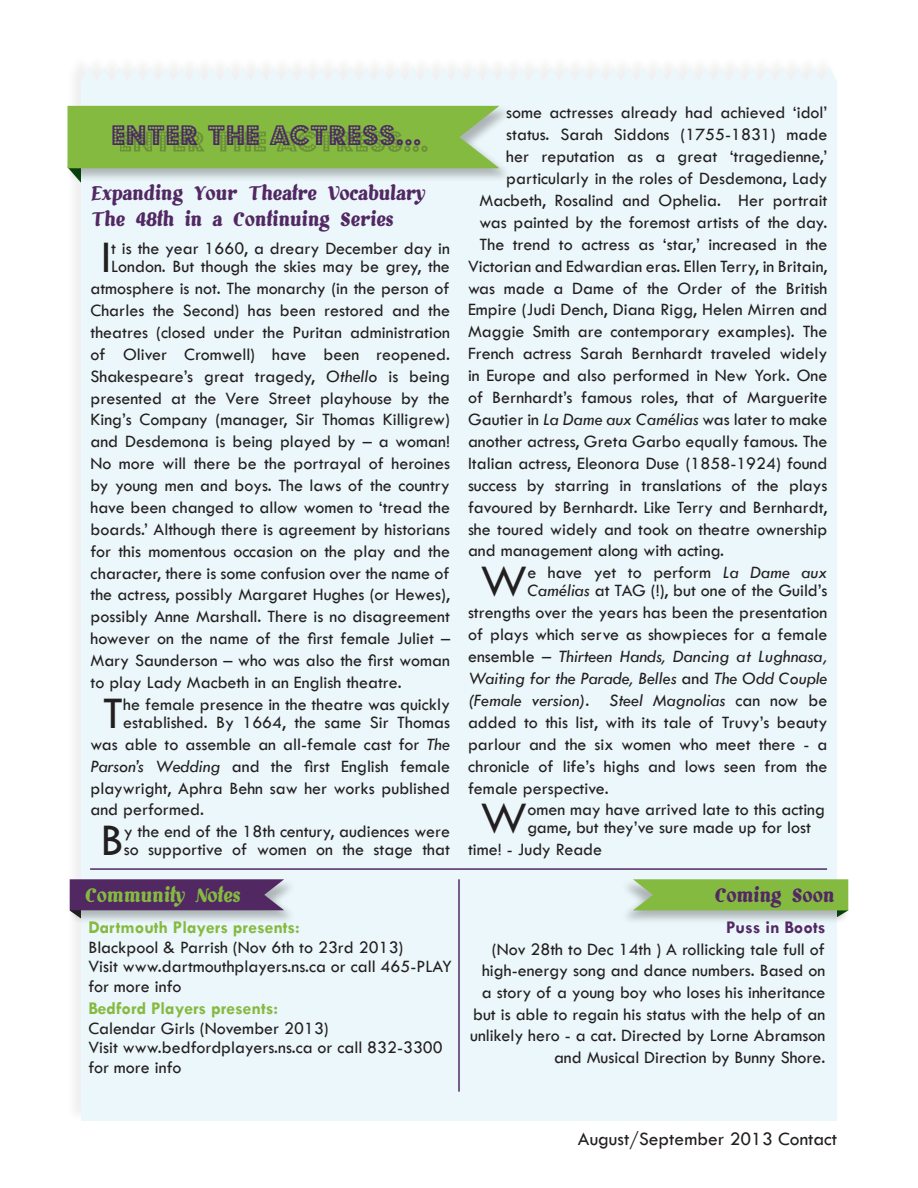
<style>
.page{position:relative;width:918px;height:1188px;background:#fff}
.page>*{position:absolute;margin:0;border:0;box-sizing:border-box;transform-origin:0 0}
.t1{font:46.95px "Tw Cen";color:#231f20}
.t2{font:31.2px "Budmo Jiggler";letter-spacing:.03em;color:#4c2963}
.t3{font:21px/25.2px "Alecko";color:#522863}
.t4{font:21px "Alecko";color:#85ba41}
.t5{font:19.5px "Tw Cen";color:#231f20}
.t6{font:18px/21.9px "Tw Cen";color:#231f20}
.t7{font:700 18px "Tw Cen";color:#85ba41}
.t8{font:700 18px "Tw Cen";color:#522863}
.s1{font-style:italic}
</style>
<div class="page">
<div style="left:66px;top:54px;width:772px;height:1068px;background:#fafafa"></div>
<div style="left:81px;top:81px;width:756px;height:1040px;background:#ebf7fa"></div>
<div style="left:81px;top:68px;width:755px;height:13px;background:#edf6f8"></div>
<div style="left:66px;top:105px;width:446px;height:78px;background:#231f20;opacity:.31"></div>
<svg style="left:67px;top:106px;width:433px;height:77px"></svg>
<div style="left:120px;top:131px;width:307px;height:21px;background:#231f20;opacity:.27"></div>
<hr style="left:90px;top:868px;width:737px;height:2px;background:#522863">
<div style="left:69px;top:878px;width:228px;height:47px;background:#e7f1f4"></div>
<svg style="left:70px;top:879px;width:214px;height:40px"></svg>
<div style="left:620px;top:878px;width:229px;height:47px;background:#231f20;opacity:.31"></div>
<svg style="left:633px;top:879px;width:215px;height:39px"></svg>
<hr style="left:458px;top:879px;width:2px;height:213px;background:#522863">
<p class="t2" style="left:111px;top:117px;width:311px">ENTER THE ACTRESS...</p>
<p class="t3" style="left:90px;top:181px;width:336px">Expanding Your Theatre Vocabulary<br>The 48th in a Continuing Series</p>
<p class="t1" style="left:101px;top:229px;width:12px">I</p>
<p class="t6" style="left:111px;top:239px;width:340px;line-height:18px">t is the year 1660, a dreary December day in<br>London. But though the skies may be grey, the</p>
<p class="t6" style="left:90px;top:277px;width:361px;text-align:justify">atmosphere is not. The monarchy (in the person of Charles the Second) has been restored and the theatres (closed under the Puritan administration of Oliver Cromwell) have been reopened.<br>Shakespeare’s great tragedy, <span class="s1">Othello</span> is being presented at the Vere Street playhouse by the King’s Company (manager, Sir Thomas Killigrew) and Desdemona is being played by – a woman!<br>No more will there be the portrayal of heroines by young men and boys. The laws of the country have been changed to allow women to ‘tread the boards.’ Although there is agreement by historians for this momentous occasion on the play and the character, there is some confusion over the name of the actress, possibly Margaret Hughes (or Hewes), possibly Anne Marshall. There is no disagreement however on the name of the first female Juliet – Mary Saunderson – who was also the first woman to play Lady Macbeth in an English theatre.</p>
<p class="t1" style="left:103px;top:685px;width:22px">T</p>
<p class="t6" style="left:123px;top:695px;width:328px;line-height:18px">he female presence in the theatre was quickly established. By 1664, the same Sir Thomas</p>
<p class="t6" style="left:90px;top:733px;width:361px;text-align:justify">was able to assemble an all-female cast for <span class="s1">The Parson’s Wedding</span> and the first English female playwright, Aphra Behn saw her works published and performed.</p>
<p class="t1" style="left:100px;top:812px;width:25px">B</p>
<p class="t6" style="left:124px;top:823px;width:328px;line-height:18px">y the end of the 18th century, audiences were so supportive of women on the stage that</p>
<p class="t6" style="left:506px;top:102px;width:323px">some actresses already had achieved ‘idol’</p>
<p class="t6" style="left:506px;top:123px;width:323px">status. Sarah Siddons (1755-1831) made</p>
<p class="t6" style="left:506px;top:145px;width:323px">her reputation as a great ‘tragedienne,’</p>
<p class="t6" style="left:506px;top:167px;width:323px">particularly in the roles of Desdemona, Lady</p>
<p class="t6" style="left:480px;top:189px;width:349px">Macbeth, Rosalind and Ophelia. Her portrait</p>
<p class="t6" style="left:480px;top:211px;width:349px">was painted by the foremost artists of the day.</p>
<p class="t6" style="left:480px;top:233px;width:349px">The trend to actress as ‘star,’ increased in the</p>
<p class="t6" style="left:468px;top:255px;width:361px">Victorian and Edwardian eras. Ellen Terry, in Britain,</p>
<p class="t6" style="left:468px;top:277px;width:361px">was made a Dame of the Order of the British</p>
<p class="t6" style="left:468px;top:299px;width:361px">Empire (Judi Dench, Diana Rigg, Helen Mirren and</p>
<p class="t6" style="left:468px;top:321px;width:361px">Maggie Smith are contemporary examples). The</p>
<p class="t6" style="left:468px;top:343px;width:361px">French actress Sarah Bernhardt traveled widely</p>
<p class="t6" style="left:468px;top:364px;width:361px">in Europe and also performed in New York. One</p>
<p class="t6" style="left:468px;top:386px;width:361px">of Bernhardt’s famous roles, that of Marguerite</p>
<p class="t6" style="left:468px;top:408px;width:361px">Gautier in <span class="s1">La Dame aux Camélias</span> was later to make</p>
<p class="t6" style="left:468px;top:430px;width:361px">another actress, Greta Garbo equally famous. The</p>
<p class="t6" style="left:468px;top:452px;width:361px">Italian actress, Eleonora Duse (1858-1924) found</p>
<p class="t6" style="left:468px;top:474px;width:361px">success by starring in translations of the plays</p>
<p class="t6" style="left:468px;top:496px;width:361px">favoured by Bernhardt. Like Terry and Bernhardt,</p>
<p class="t6" style="left:468px;top:518px;width:361px">she toured widely and took on theatre ownership</p>
<p class="t6" style="left:468px;top:540px;width:258px">and management along with acting.</p>
<p class="t1" style="left:480px;top:553px;width:48px">W</p>
<p class="t6" style="left:527px;top:564px;width:302px;line-height:18px">e have yet to perform <span class="s1">La Dame aux<br>Camélias</span> at TAG (!), but one of the Guild’s</p>
<p class="t6" style="left:468px;top:602px;width:361px;text-align:justify">strengths over the years has been the presentation of plays which serve as showpieces for a female ensemble – <span class="s1">Thirteen Hands, Dancing at Lughnasa, Waiting for the Parade, Belles</span> and <span class="s1">The Odd Couple (Female version)</span>. <span class="s1">Steel Magnolias</span> can now be added to this list, with its tale of Truvy’s beauty parlour and the six women who meet there - a chronicle of life’s highs and lows seen from the female perspective.</p>
<p class="t1" style="left:480px;top:790px;width:48px">W</p>
<p class="t6" style="left:527px;top:801px;width:299px;line-height:18px">omen may have arrived late to this acting game, but they’ve sure made up for lost</p>
<p class="t6" style="left:468px;top:839px;width:136px">time! - Judy Reade</p>
<p class="t4" style="left:85px;top:882px;width:157px">Community Notes</p>
<p class="t3" style="left:714px;top:882px;width:121px">Coming Soon</p>
<p class="t8" style="left:726px;top:917px;width:101px">Puss in Boots</p>
<p class="t6" style="left:470px;top:938px;width:357px;text-align:right">(Nov 28th to Dec 14th ) A rollicking tale full of high-energy song and dance numbers. Based on a story of a young boy who loses his inheritance but is able to regain his status with the help of an unlikely hero - a cat. Directed by Lorne Abramson and Musical Direction by Bunny Shore.</p>
<p class="t7" style="left:88px;top:917px;width:213px">Dartmouth Players presents:</p>
<p class="t6" style="left:88px;top:936px;width:317px">Blackpool &amp; Parrish (Nov 6th to 23rd 2013)</p>
<p class="t6" style="left:88px;top:957px;width:365px;line-height:19.5px">Visit www.dartmouthplayers.ns.ca or call 465-PLAY for more info</p>
<p class="t7" style="left:88px;top:998px;width:191px">Bedford Players presents:</p>
<p class="t6" style="left:88px;top:1017px;width:242px">Calendar Girls (November 2013)</p>
<p class="t6" style="left:88px;top:1038px;width:356px;line-height:19.5px">Visit www.bedfordplayers.ns.ca or call 832-3300 for more info</p>
<p class="t5" style="left:578px;top:1127px;width:261px">August/September 2013 Contact</p>
</div>
